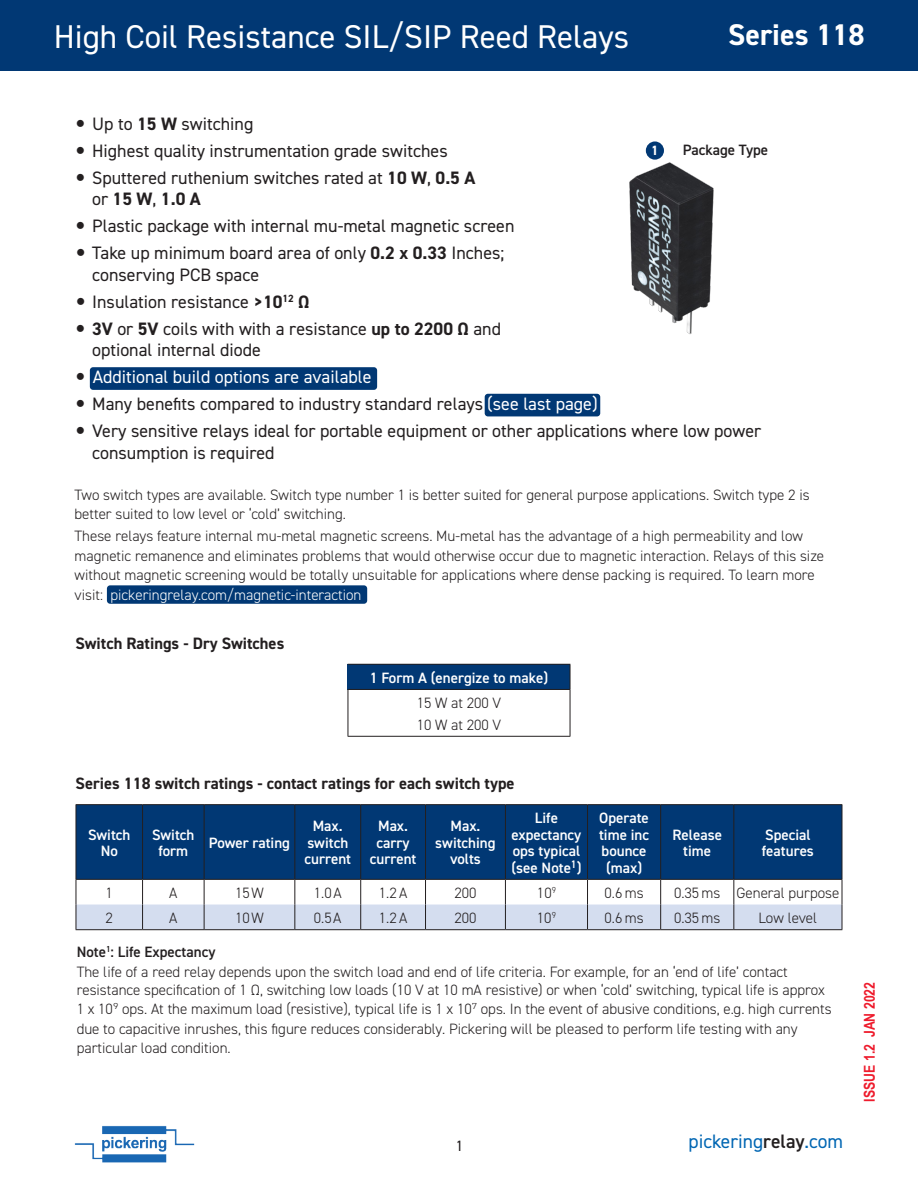
<style>
.page{position:relative;width:918px;height:1188px;background:#fff}
.page>*{position:absolute;margin:0;border:0;box-sizing:border-box;transform-origin:0 0}
.t1{font:33px "DIN2014";color:#fff}
.t2{font:700 30px "DIN2014";color:#fff}
.t3{font:19.5px "DIN2014";color:#0166b3}
.t4{font:18px/27px "DIN2014";color:#231f20}
.t5{font:18px "DIN2014";color:#fff}
.t6{font:700 16.5px "DIN2014";color:#231f20}
.t7{font:300 15px/19.5px "DIN2014";color:#231f20}
.t8{font:600 15px/16.5px "DIN2014";color:#fff;text-align:center}
.t9{font:700 15px "Arial Narrow";color:#ee1b2c}
.t10{font:600 15px "DIN2014";color:#231f20}
.t11{font:15px "DIN2014";color:#231f20}
.t12{font:700 13.5px "DIN2014";color:#fff}
.s1{font-weight:700}
.s2{color:#fff}
.s3{font-weight:600}
.s4{font-weight:600;color:#231f20}
</style>
<div class="page">
<div style="left:485px;top:394px;width:115px;height:22px;background:#013874;border-radius:3px"></div>
<div style="left:0;top:0;width:918px;height:70px;background:#013874"></div>
<img style="left:74px;top:1126px;width:121px;height:37px">
<div style="left:90px;top:367px;width:287px;height:23px;background:#013874;border-radius:3px"></div>
<div style="left:107px;top:585px;width:260px;height:19px;background:#013874;border-radius:3px"></div>
<div style="left:646px;top:141px;width:18px;height:19px;background:#013874;border-radius:50%"></div>
<img style="left:629px;top:156px;width:85px;height:178px">
<div style="left:348px;top:664px;width:222px;height:25px;background:#013874"></div>
<hr style="left:348px;top:664px;width:222px;height:1px;background:#231f20">
<hr style="left:348px;top:689px;width:222px;height:1px;background:#231f20">
<hr style="left:348px;top:690px;width:1px;height:46px;background:#231f20">
<hr style="left:570px;top:690px;width:1px;height:46px;background:#231f20">
<hr style="left:348px;top:736px;width:222px;height:1px;background:#231f20">
<svg style="left:570px;top:665px;width:1px;height:24px"></svg>
<div style="left:77px;top:805px;width:765px;height:74px;background:#013874"></div>
<svg style="left:76px;top:880px;width:767px;height:50px"></svg>
<hr style="left:76px;top:804px;width:67px;height:1px;background:#231f20">
<hr style="left:76px;top:805px;width:1px;height:74px;background:#231f20">
<hr style="left:143px;top:804px;width:61px;height:1px;background:#231f20">
<hr style="left:142px;top:805px;width:1px;height:74px;background:#231f20">
<hr style="left:204px;top:804px;width:91px;height:1px;background:#231f20">
<hr style="left:204px;top:805px;width:1px;height:74px;background:#231f20">
<hr style="left:295px;top:804px;width:66px;height:1px;background:#231f20">
<hr style="left:294px;top:805px;width:1px;height:74px;background:#231f20">
<hr style="left:361px;top:804px;width:65px;height:1px;background:#231f20">
<hr style="left:360px;top:805px;width:1px;height:74px;background:#231f20">
<hr style="left:426px;top:804px;width:79px;height:1px;background:#231f20">
<hr style="left:425px;top:805px;width:1px;height:74px;background:#231f20">
<hr style="left:505px;top:804px;width:83px;height:1px;background:#231f20">
<hr style="left:505px;top:805px;width:1px;height:74px;background:#231f20">
<hr style="left:588px;top:804px;width:73px;height:1px;background:#231f20">
<hr style="left:587px;top:805px;width:1px;height:74px;background:#231f20">
<hr style="left:661px;top:804px;width:73px;height:1px;background:#231f20">
<hr style="left:660px;top:805px;width:1px;height:74px;background:#231f20">
<hr style="left:734px;top:804px;width:108px;height:1px;background:#231f20">
<hr style="left:733px;top:805px;width:1px;height:74px;background:#231f20">
<hr style="left:842px;top:805px;width:1px;height:74px;background:#231f20">
<hr style="left:76px;top:879px;width:67px;height:1px;background:#231f20">
<hr style="left:143px;top:879px;width:61px;height:1px;background:#231f20">
<hr style="left:204px;top:879px;width:91px;height:1px;background:#231f20">
<hr style="left:295px;top:879px;width:66px;height:1px;background:#231f20">
<hr style="left:361px;top:879px;width:65px;height:1px;background:#231f20">
<hr style="left:426px;top:879px;width:79px;height:1px;background:#231f20">
<hr style="left:505px;top:879px;width:83px;height:1px;background:#231f20">
<hr style="left:588px;top:879px;width:73px;height:1px;background:#231f20">
<hr style="left:661px;top:879px;width:73px;height:1px;background:#231f20">
<hr style="left:734px;top:879px;width:108px;height:1px;background:#231f20">
<hr style="left:76px;top:929px;width:67px;height:1px;background:#231f20">
<hr style="left:143px;top:929px;width:61px;height:1px;background:#231f20">
<hr style="left:204px;top:929px;width:91px;height:1px;background:#231f20">
<hr style="left:295px;top:929px;width:66px;height:1px;background:#231f20">
<hr style="left:361px;top:929px;width:65px;height:1px;background:#231f20">
<hr style="left:426px;top:929px;width:79px;height:1px;background:#231f20">
<hr style="left:505px;top:929px;width:83px;height:1px;background:#231f20">
<hr style="left:588px;top:929px;width:73px;height:1px;background:#231f20">
<hr style="left:661px;top:929px;width:73px;height:1px;background:#231f20">
<hr style="left:734px;top:929px;width:108px;height:1px;background:#231f20">
<h1 class="t1" style="left:54px;top:16px;width:577px">High Coil Resistance SIL/SIP Reed Relays</h1>
<h2 class="t2" style="left:728px;top:15px;width:138px">Series 118</h2>
<p class="t4" style="left:92px;top:110px;width:385px">Up to <span class="s1">15 W</span> switching<br>Highest quality instrumentation grade switches<br>Sputtered ruthenium switches rated at <span class="s1">10 W</span>, <span class="s1">0.5 A</span></p>
<p class="t4" style="left:92px;top:185px;width:424px">or <span class="s1">15 W</span>, <span class="s1">1.0 A<br></span>Plastic package with internal mu-metal magnetic screen<br>Take up minimum board area of only <span class="s1">0.2 x 0.33</span> Inches;</p>
<p class="t4" style="left:92px;top:261px;width:410px">conserving PCB space<br>Insulation resistance <span class="s1">&gt;10</span><sup>12</sup> <span class="s1">Ω<br>3V</span> or <span class="s1">5V</span> coils with with a resistance <span class="s1">up to 2200 Ω</span> and</p>
<p class="t4" style="left:92px;top:336px;width:170px">optional internal diode</p>
<p class="t5" style="left:93px;top:366px;width:280px">Additional build options are available</p>
<p class="t4" style="left:92px;top:420px;width:671px;line-height:21.6px">Very sensitive relays ideal for portable equipment or other applications where low power consumption is required</p>
<p class="t7" style="left:75px;top:485px;width:737px">Two switch types are available. Switch type number 1 is better suited for general purpose applications. Switch type 2 is better suited to low level or ‘cold’ switching.</p>
<p class="t7" style="left:75px;top:526px;width:751px">These relays feature internal mu-metal magnetic screens. Mu-metal has the advantage of a high permeability and low magnetic remanence and eliminates problems that would otherwise occur due to magnetic interaction. Relays of this size without magnetic screening would be totally unsuitable for applications where dense packing is required. To learn more visit: <span class="s2">pickeringrelay.com/magnetic-interaction</span></p>
<p class="t12" style="left:651px;top:142px;width:9px">1</p>
<p class="t10" style="left:683px;top:140px;width:87px">Package Type</p>
<p class="t4" style="left:92px;top:390px;width:507px">Many benefits compared to industry standard relays <span class="s2">(see last page)</span></p>
<p class="t6" style="left:76px;top:632px;width:210px">Switch Ratings - Dry Switches</p>
<p class="t8" style="left:370px;top:669px;width:180px">1 Form A (energize to make)</p>
<p class="t7" style="left:417px;top:692px;width:86px;line-height:21.6px">15 W at 200 V<br>10 W at 200 V</p>
<p class="t6" style="left:76px;top:773px;width:440px">Series 118 switch ratings - contact ratings for each switch type</p>
<p class="t8" style="left:88px;top:826px;width:44px">Switch<br>No</p>
<p class="t8" style="left:152px;top:826px;width:44px">Switch form</p>
<p class="t8" style="left:209px;top:834px;width:83px">Power rating</p>
<p class="t8" style="left:304px;top:818px;width:48px">Max. switch current</p>
<p class="t8" style="left:370px;top:818px;width:48px">Max. carry current</p>
<p class="t8" style="left:435px;top:818px;width:62px">Max. switching volts</p>
<p class="t8" style="left:512px;top:809px;width:71px">Life expectancy ops typical (see Note<sup>1</sup>)</p>
<p class="t8" style="left:599px;top:809px;width:51px">Operate time inc bounce (max)</p>
<p class="t8" style="left:673px;top:826px;width:51px">Release time</p>
<p class="t8" style="left:762px;top:826px;width:54px;text-align:left">Special features</p>
<p class="t7" style="left:106px;top:883px;width:9px">1</p>
<p class="t7" style="left:169px;top:883px;width:10px">A</p>
<p class="t7" style="left:235px;top:883px;width:30px">15 W</p>
<p class="t7" style="left:314px;top:883px;width:29px">1.0 A</p>
<p class="t7" style="left:379px;top:883px;width:30px">1.2 A</p>
<p class="t7" style="left:454px;top:883px;width:24px">200</p>
<p class="t7" style="left:537px;top:883px;width:20px">10<sup>9</sup></p>
<p class="t7" style="left:605px;top:883px;width:40px">0.6 ms</p>
<p class="t7" style="left:674px;top:883px;width:167px">0.35 ms General purpose</p>
<p class="t7" style="left:106px;top:908px;width:9px">2</p>
<p class="t7" style="left:169px;top:908px;width:10px">A</p>
<p class="t7" style="left:235px;top:908px;width:30px">10 W</p>
<p class="t7" style="left:314px;top:908px;width:29px">0.5 A</p>
<p class="t7" style="left:379px;top:908px;width:30px">1.2 A</p>
<p class="t7" style="left:454px;top:908px;width:24px">200</p>
<p class="t7" style="left:537px;top:908px;width:21px">10<sup>9</sup></p>
<p class="t7" style="left:605px;top:908px;width:40px">0.6 ms</p>
<p class="t7" style="left:674px;top:908px;width:48px">0.35 ms</p>
<p class="t7" style="left:759px;top:908px;width:60px">Low level</p>
<p class="t7" style="left:77px;top:942px;width:713px;line-height:20.1px"><span class="s3">Note</span><sup>1</sup><span class="s3">: Life Expectancy<br></span>The life of a reed relay depends upon the switch load and end of life criteria. For example, for an ‘end of life’ contact</p>
<p class="t7" style="left:77px;top:980px;width:757px">resistance specification of 1 Ω, switching low loads (10 V at 10 mA resistive) or when ‘cold’ switching, typical life is approx 1 x 10<sup>9</sup> ops. At the maximum load (resistive), typical life is 1 x 10<sup>7</sup> ops. In the event of abusive conditions, e.g. high currents due to capacitive inrushes, this figure reduces considerably. Pickering will be pleased to perform life testing with any particular load condition.</p>
<p class="t11" style="left:456px;top:1136px;width:9px">1</p>
<h3 class="t3" style="left:689px;top:1129px;width:156px">pickering<span class="s4">relay</span>.com</h3>
<p class="t9" style="left:858px;top:1102px;width:121px;rotate:-90deg">ISSUE 1.2 JAN 2022</p>
</div>
